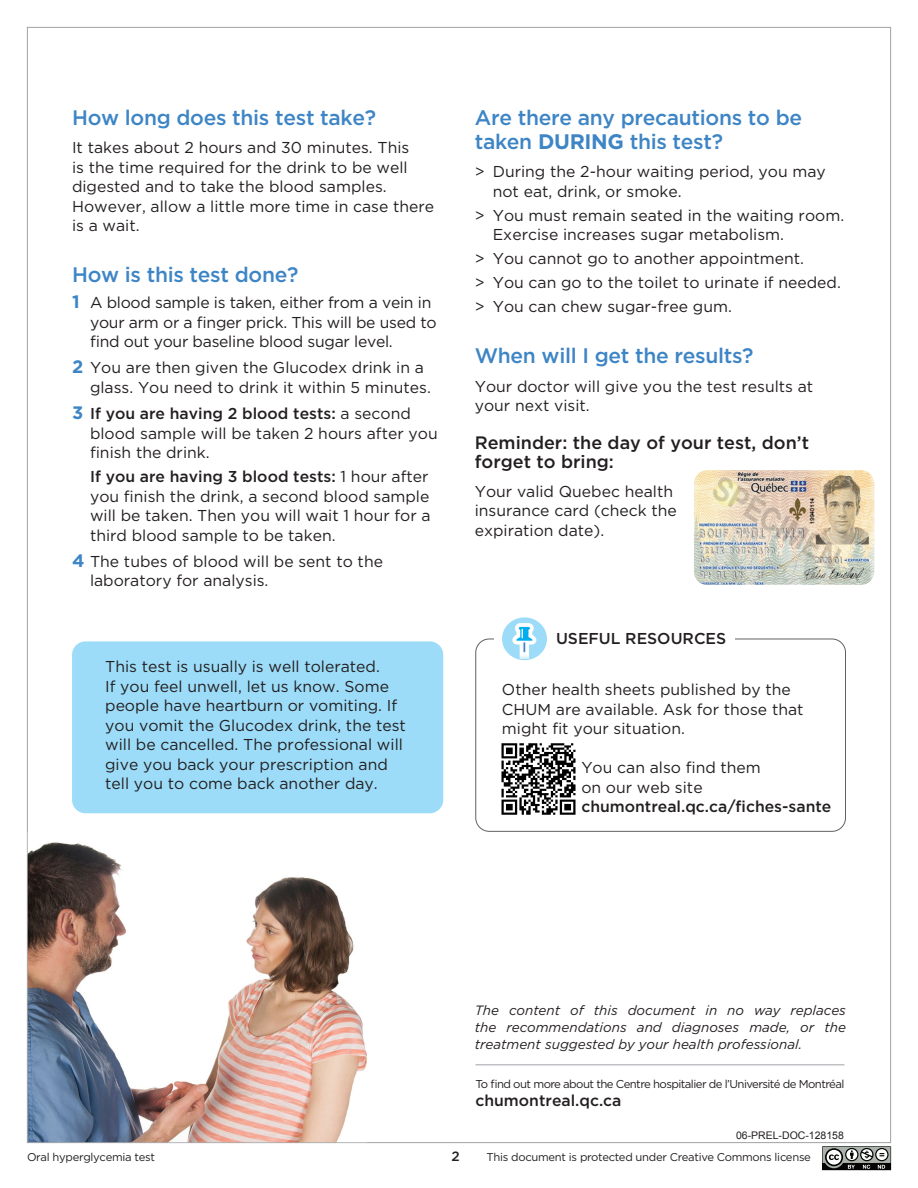
<style>
.page{position:relative;width:918px;height:1188px;background:#fff}
.page>*{position:absolute;margin:0;border:0;box-sizing:border-box;transform-origin:0 0}
.t1{font:500 21px/24px "Gotham";letter-spacing:-.015em;color:#3e85c5}
.t2{font:500 18px/19.5px "Gotham";color:#231f20}
.t3{font:15.75px/19.5px "Gotham";color:#231f20}
.t4{font:500 15.75px "Gotham";color:#231f20}
.t5{font:italic 13.5px/17.4px "Gotham";color:#231f20;text-align:justify}
.t6{font:500 13.5px "Gotham";color:#231f20}
.t7{font:11.4px "Gotham";letter-spacing:-.05em;color:#231f20}
.t8{font:11.25px "Gotham";letter-spacing:-.025em;color:#231f20}
.t9{font:10.5px "Arial";color:#231f20}
.s1{font-weight:700;font-size:18px;color:#3e85c5}
.s2{font-weight:500}
.s3{font-weight:700}
</style>
<div class="page">
<div style="left:475px;top:638px;width:371px;height:194px;border:1px solid #616164;border-radius:14px"></div>
<div style="left:494px;top:632px;width:240px;height:10px;background:#fff"></div>
<svg style="left:502px;top:617px;width:45px;height:43px"></svg>
<img style="left:501px;top:743px;width:75px;height:72px">
<hr style="left:475px;top:1064px;width:369px;height:1px;background:#a0a1a5">
<svg style="left:822px;top:1146px;width:69px;height:24px;background:#747774"></svg>
<div style="left:72px;top:641px;width:371px;height:172px;background:#9cdcf8;border-radius:14px"></div>
<img style="left:28px;top:842px;width:339px;height:300px">
<img style="left:694px;top:470px;width:180px;height:115px">
<h1 class="t1" style="left:72px;top:105px;width:306px">How long does this test take?</h1>
<p class="t3" style="left:72px;top:138px;width:364px">It takes about 2 hours and 30 minutes. This<br>is the time required for the drink to be well digested and to take the blood samples.<br>However, allow a little more time in case there is a wait.</p>
<h1 class="t1" style="left:72px;top:263px;width:228px">How is this test done?</h1>
<p class="t3" style="left:90px;top:293px;width:348px;text-indent:-18px"><span class="s1">1</span> A blood sample is taken, either from a vein in your arm or a finger prick. This will be used to find out your baseline blood sugar level.</p>
<p class="t3" style="left:90px;top:358px;width:342px;text-indent:-18px"><span class="s1">2</span> You are then given the Glucodex drink in a glass. You need to drink it within 5 minutes.</p>
<p class="t3" style="left:90px;top:404px;width:349px;text-indent:-18px"><span class="s1">3</span> <span class="s2">If you are having 2 blood tests:</span> a second blood sample will be taken 2 hours after you finish the drink.</p>
<p class="t3" style="left:90px;top:467px;width:342px"><span class="s2">If you are having 3 blood tests:</span> 1 hour after you finish the drink, a second blood sample will be taken. Then you will wait 1 hour for a third blood sample to be taken.</p>
<p class="t3" style="left:90px;top:551px;width:295px;text-indent:-18px"><span class="s1">4</span> The tubes of blood will be sent to the laboratory for analysis.</p>
<p class="t3" style="left:105px;top:657px;width:302px">This test is usually is well tolerated.<br>If you feel unwell, let us know. Some people have heartburn or vomiting. If you vomit the Glucodex drink, the test will be cancelled. The professional will give you back your prescription and tell you to come back another day.</p>
<h1 class="t1" style="left:475px;top:105px;width:329px">Are there any precautions to be taken <span class="s3">DURING</span> this test?</h1>
<p class="t3" style="left:493px;top:162px;width:335px;text-indent:-18px">&gt; During the 2-hour waiting period, you may not eat, drink, or smoke.</p>
<p class="t3" style="left:493px;top:205px;width:353px;text-indent:-18px">&gt; You must remain seated in the waiting room.<br>Exercise increases sugar metabolism.</p>
<p class="t3" style="left:475px;top:247px;width:368px;line-height:24px">&gt; You cannot go to another appointment.<br>&gt; You can go to the toilet to urinate if needed. &gt; You can chew sugar-free gum.</p>
<h1 class="t1" style="left:475px;top:344px;width:280px">When will I get the results?</h1>
<p class="t3" style="left:475px;top:376px;width:340px">Your doctor will give you the test results at your next visit.</p>
<p class="t2" style="left:475px;top:433px;width:336px">Reminder: the day of your test, don’t forget to bring:</p>
<p class="t3" style="left:475px;top:481px;width:204px">Your valid Quebec health insurance card (check the expiration date).</p>
<p class="t4" style="left:556px;top:629px;width:172px">USEFUL RESOURCES</p>
<p class="t3" style="left:502px;top:680px;width:303px">Other health sheets published by the<br>CHUM are available. Ask for those that might fit your situation.</p>
<p class="t3" style="left:581px;top:758px;width:181px">You can also find them on our web site</p>
<p class="t4" style="left:581px;top:797px;width:252px">chumontreal.qc.ca/fiches-sante</p>
<p class="t8" style="left:27px;top:1150px;width:130px">Oral hyperglycemia test</p>
<p class="t6" style="left:451px;top:1148px;width:10px">2</p>
<p class="t5" style="left:475px;top:1001px;width:373px">The content of this document in no way replaces the recommendations and diagnoses made, or the treatment suggested by your health professional.</p>
<p class="t7" style="left:475px;top:1077px;width:370px">To find out more about the Centre hospitalier de l’Université de Montréal</p>
<p class="t4" style="left:475px;top:1091px;width:148px">chumontreal.qc.ca</p>
<p class="t9" style="left:736px;top:1128px;width:109px">06-PREL-DOC-128158</p>
<p class="t8" style="left:487px;top:1150px;width:326px">This document is protected under Creative Commons license</p>
</div>
